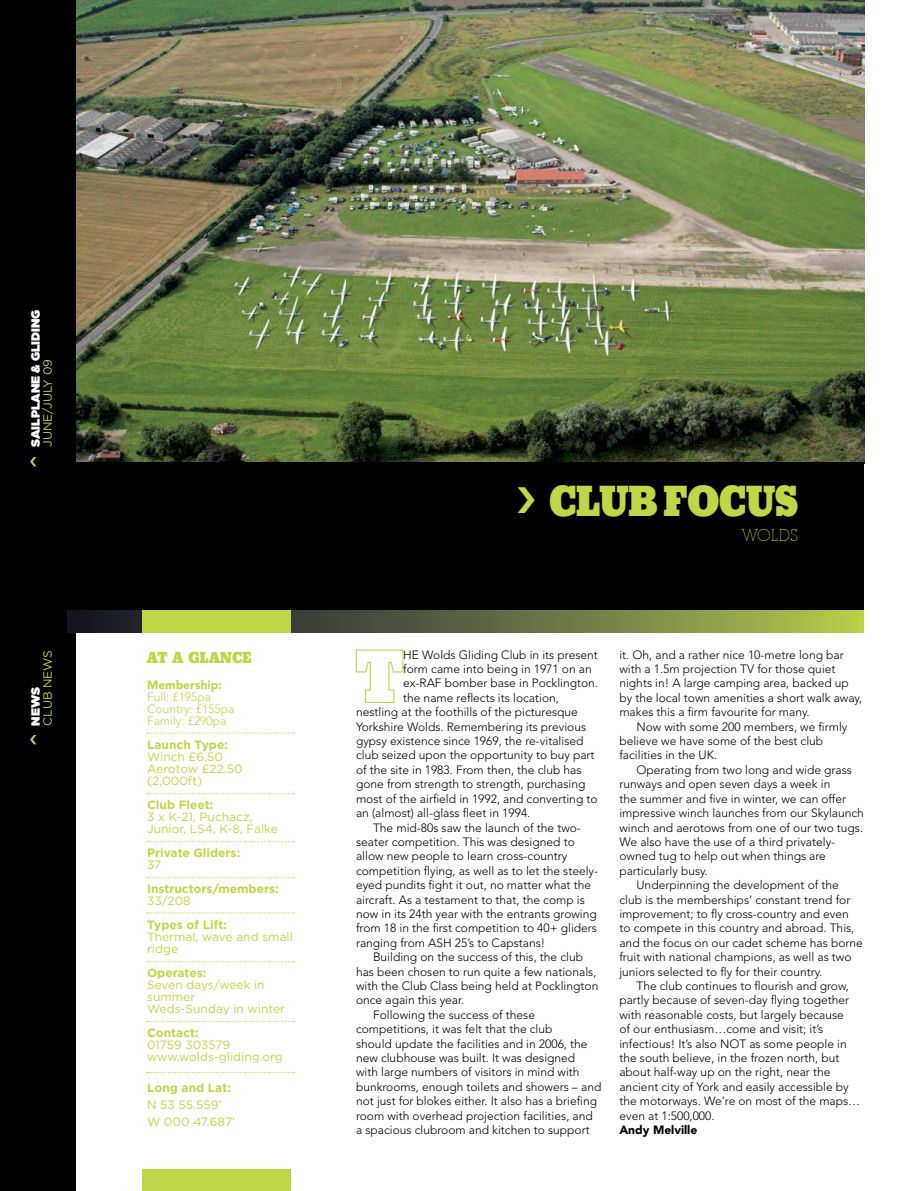
<style>
.page{position:relative;width:915px;height:1191px;background:#fff}
.page>*{position:absolute;margin:0;border:0;box-sizing:border-box;transform-origin:0 0}
.t1{font:700 76.8px "Beton T Extr";color:#fff}
.t2{font:700 45px "Beton P Extr";color:#bfd647}
.t3{font:18px "Beton T Ligh";color:#bfd647}
.t4{font:700 16.5px "Beton T Extr";color:#bfd647}
.t5{font:300 12px/14.4px "Avenir";color:#000}
.t6{font:12px/12px "Gotham";color:#bfd647}
.t7{font:700 12px "Gotham";color:#bfd647}
.t8{font:300 12px/12px "Avenir";color:#bfd647}
.t9{font:900 12px "Gotham";color:#fff}
.t10{font:900 12px "Avenir";color:#000}
.t11{font:900 12px "Avenir";color:#bfd647}
</style>
<div class="page">
<img style="left:76px;top:0;width:788px;height:463px">
<div style="left:0;top:0;width:76px;height:1191px;background:#000"></div>
<div style="left:68px;top:462px;width:795px;height:155px;background:#000"></div>
<svg style="left:68px;top:610px;width:795px;height:22px"></svg>
<div style="left:142px;top:610px;width:148px;height:22px;background:#bfd647"></div>
<div style="left:142px;top:1169px;width:148px;height:22px;background:#bfd647"></div>
<svg style="left:147px;top:732px;width:147px;height:1px"></svg>
<svg style="left:147px;top:793px;width:147px;height:1px"></svg>
<svg style="left:147px;top:841px;width:147px;height:1px"></svg>
<svg style="left:147px;top:877px;width:147px;height:1px"></svg>
<svg style="left:147px;top:912px;width:147px;height:1px"></svg>
<svg style="left:147px;top:961px;width:147px;height:1px"></svg>
<svg style="left:147px;top:1020px;width:147px;height:2px"></svg>
<svg style="left:147px;top:1071px;width:147px;height:2px"></svg>
<svg style="left:355px;top:649px;width:49px;height:54px"></svg>
<p class="t9" style="left:29px;top:447px;width:138px;rotate:-90deg">SAILPLANE &amp; GLIDING</p>
<p class="t6" style="left:41px;top:447px;width:89px;rotate:-90deg">JUNE/JULY 09</p>
<p class="t6" style="left:41px;top:725px;width:77px;rotate:-90deg">CLUB NEWS</p>
<p class="t9" style="left:29px;top:725px;width:40px;rotate:-90deg">NEWS</p>
<h3 class="t4" style="left:147px;top:648px;width:106px">AT A GLANCE</h3>
<p class="t11" style="left:147px;top:678px;width:76px">Membership:</p>
<p class="t8" style="left:147px;top:691px;width:89px">Full: £195pa<br>Country: £155pa<br>Family: £290pa</p>
<p class="t7" style="left:147px;top:738px;width:82px">Launch Type:</p>
<p class="t6" style="left:147px;top:751px;width:97px">Winch £6.50<br>Aerotow £22.50 (2,000ft)</p>
<p class="t7" style="left:147px;top:798px;width:68px">Club Fleet:</p>
<p class="t6" style="left:147px;top:811px;width:132px">3 x K-21, Puchacz,<br>Junior, LS4, K-8, Falke</p>
<p class="t7" style="left:147px;top:846px;width:95px">Private Gliders:</p>
<p class="t6" style="left:147px;top:859px;width:16px">37</p>
<p class="t7" style="left:147px;top:882px;width:133px">Instructors/members:</p>
<p class="t6" style="left:147px;top:895px;width:45px">33/208</p>
<p class="t7" style="left:147px;top:918px;width:81px">Types of Lift:</p>
<p class="t6" style="left:147px;top:931px;width:147px">Thermal, wave and small ridge</p>
<p class="t7" style="left:147px;top:966px;width:61px">Operates:</p>
<p class="t6" style="left:147px;top:979px;width:139px">Seven days/week in summer<br>Weds-Sunday in winter</p>
<p class="t7" style="left:147px;top:1026px;width:53px">Contact:</p>
<p class="t6" style="left:147px;top:1039px;width:137px">01759 303579 www.wolds-gliding.org</p>
<p class="t7" style="left:147px;top:1080px;width:85px">Long and Lat:</p>
<p class="t6" style="left:147px;top:1096px;width:90px;line-height:17px">N 53 55.559’<br>W 000 47.687’</p>
<h2 class="t2" style="left:549px;top:476px;width:250px">CLUB FOCUS</h2>
<h3 class="t3" style="left:742px;top:525px;width:58px">WOLDS</h3>
<h1 class="t1" style="left:356px;top:632px;width:47px">T</h1>
<p class="t5" style="left:403px;top:647px;width:196px">he Wolds Gliding Club in its present</p>
<p class="t5" style="left:403px;top:661px;width:190px">form came into being in 1971 on an</p>
<p class="t5" style="left:403px;top:676px;width:196px">ex-RAF bomber base in Pocklington.</p>
<p class="t5" style="left:403px;top:690px;width:157px">the name reflects its location,</p>
<p class="t5" style="left:356px;top:705px;width:223px">nestling at the foothills of the picturesque</p>
<p class="t5" style="left:356px;top:719px;width:231px">Yorkshire Wolds. Remembering its previous</p>
<p class="t5" style="left:356px;top:733px;width:229px">gypsy existence since 1969, the re-vitalised</p>
<p class="t5" style="left:356px;top:748px;width:240px">club seized upon the opportunity to buy part</p>
<p class="t5" style="left:356px;top:762px;width:227px">of the site in 1983. From then, the club has</p>
<p class="t5" style="left:356px;top:777px;width:231px">gone from strength to strength, purchasing</p>
<p class="t5" style="left:356px;top:791px;width:243px">most of the airfield in 1992, and converting to</p>
<p class="t5" style="left:356px;top:805px;width:176px">an (almost) all-glass fleet in 1994.</p>
<p class="t5" style="left:373px;top:820px;width:209px">The mid-80s saw the launch of the two-</p>
<p class="t5" style="left:356px;top:834px;width:220px">seater competition. This was designed to</p>
<p class="t5" style="left:356px;top:849px;width:213px">allow new people to learn cross-country</p>
<p class="t5" style="left:356px;top:863px;width:243px">competition flying, as well as to let the steely-</p>
<p class="t5" style="left:356px;top:877px;width:236px">eyed pundits fight it out, no matter what the</p>
<p class="t5" style="left:356px;top:892px;width:230px">aircraft. As a testament to that, the comp is</p>
<p class="t5" style="left:356px;top:906px;width:242px">now in its 24th year with the entrants growing</p>
<p class="t5" style="left:356px;top:921px;width:242px">from 18 in the first competition to 40+ gliders</p>
<p class="t5" style="left:356px;top:935px;width:191px">ranging from ASH 25’s to Capstans!</p>
<p class="t5" style="left:373px;top:949px;width:211px">Building on the success of this, the club</p>
<p class="t5" style="left:356px;top:964px;width:242px">has been chosen to run quite a few nationals,</p>
<p class="t5" style="left:356px;top:978px;width:244px">with the Club Class being held at Pocklington</p>
<p class="t5" style="left:356px;top:993px;width:110px">once again this year.</p>
<p class="t5" style="left:373px;top:1007px;width:163px">Following the success of these</p>
<p class="t5" style="left:356px;top:1021px;width:198px">competitions, it was felt that the club</p>
<p class="t5" style="left:356px;top:1036px;width:233px">should update the facilities and in 2006, the</p>
<p class="t5" style="left:356px;top:1050px;width:220px">new clubhouse was built. It was designed</p>
<p class="t5" style="left:356px;top:1065px;width:225px">with large numbers of visitors in mind with</p>
<p class="t5" style="left:356px;top:1079px;width:247px">bunkrooms, enough toilets and showers – and</p>
<p class="t5" style="left:356px;top:1093px;width:242px">not just for blokes either. It also has a briefing</p>
<p class="t5" style="left:356px;top:1108px;width:238px">room with overhead projection facilities, and</p>
<p class="t5" style="left:356px;top:1122px;width:235px">a spacious clubroom and kitchen to support</p>
<p class="t5" style="left:619px;top:647px;width:244px">it. Oh, and a rather nice 10-metre long bar with a 1.5m projection TV for those quiet nights in! A large camping area, backed up by the local town amenities a short walk away, makes this a firm favourite for many.</p>
<p class="t5" style="left:619px;top:719px;width:229px;text-indent:17px">Now with some 200 members, we firmly believe we have some of the best club facilities in the UK.</p>
<p class="t5" style="left:636px;top:762px;width:217px">Operating from two long and wide grass</p>
<p class="t5" style="left:619px;top:777px;width:212px">runways and open seven days a week in</p>
<p class="t5" style="left:619px;top:791px;width:228px">the summer and five in winter, we can offer</p>
<p class="t5" style="left:619px;top:805px;width:246px">impressive winch launches from our Skylaunch</p>
<p class="t5" style="left:619px;top:820px;width:245px">winch and aerotows from one of our two tugs.</p>
<p class="t5" style="left:619px;top:834px;width:217px">We also have the use of a third privately-</p>
<p class="t5" style="left:619px;top:849px;width:208px">owned tug to help out when things are</p>
<p class="t5" style="left:619px;top:863px;width:90px">particularly busy.</p>
<p class="t5" style="left:636px;top:877px;width:204px">Underpinning the development of the</p>
<p class="t5" style="left:619px;top:892px;width:232px">club is the memberships’ constant trend for</p>
<p class="t5" style="left:619px;top:906px;width:231px">improvement; to fly cross-country and even</p>
<p class="t5" style="left:619px;top:921px;width:236px">to compete in this country and abroad. This,</p>
<p class="t5" style="left:619px;top:935px;width:245px">and the focus on our cadet scheme has borne</p>
<p class="t5" style="left:619px;top:949px;width:233px">fruit with national champions, as well as two</p>
<p class="t5" style="left:619px;top:964px;width:204px">juniors selected to fly for their country.</p>
<p class="t5" style="left:636px;top:978px;width:214px">The club continues to flourish and grow,</p>
<p class="t5" style="left:619px;top:993px;width:231px">partly because of seven-day flying together</p>
<p class="t5" style="left:619px;top:1007px;width:226px">with reasonable costs, but largely because</p>
<p class="t5" style="left:619px;top:1021px;width:205px">of our enthusiasm…come and visit; it’s</p>
<p class="t5" style="left:619px;top:1036px;width:229px">infectious! It’s also NOT as some people in</p>
<p class="t5" style="left:619px;top:1050px;width:221px">the south believe, in the frozen north, but</p>
<p class="t5" style="left:619px;top:1065px;width:212px">about half-way up on the right, near the</p>
<p class="t5" style="left:619px;top:1079px;width:231px">ancient city of York and easily accessible by</p>
<p class="t5" style="left:619px;top:1093px;width:242px">the motorways. We’re on most of the maps…</p>
<p class="t5" style="left:619px;top:1108px;width:97px">even at 1:500,000.</p>
<p class="t10" style="left:619px;top:1122px;width:79px">Andy Melville</p>
</div>
